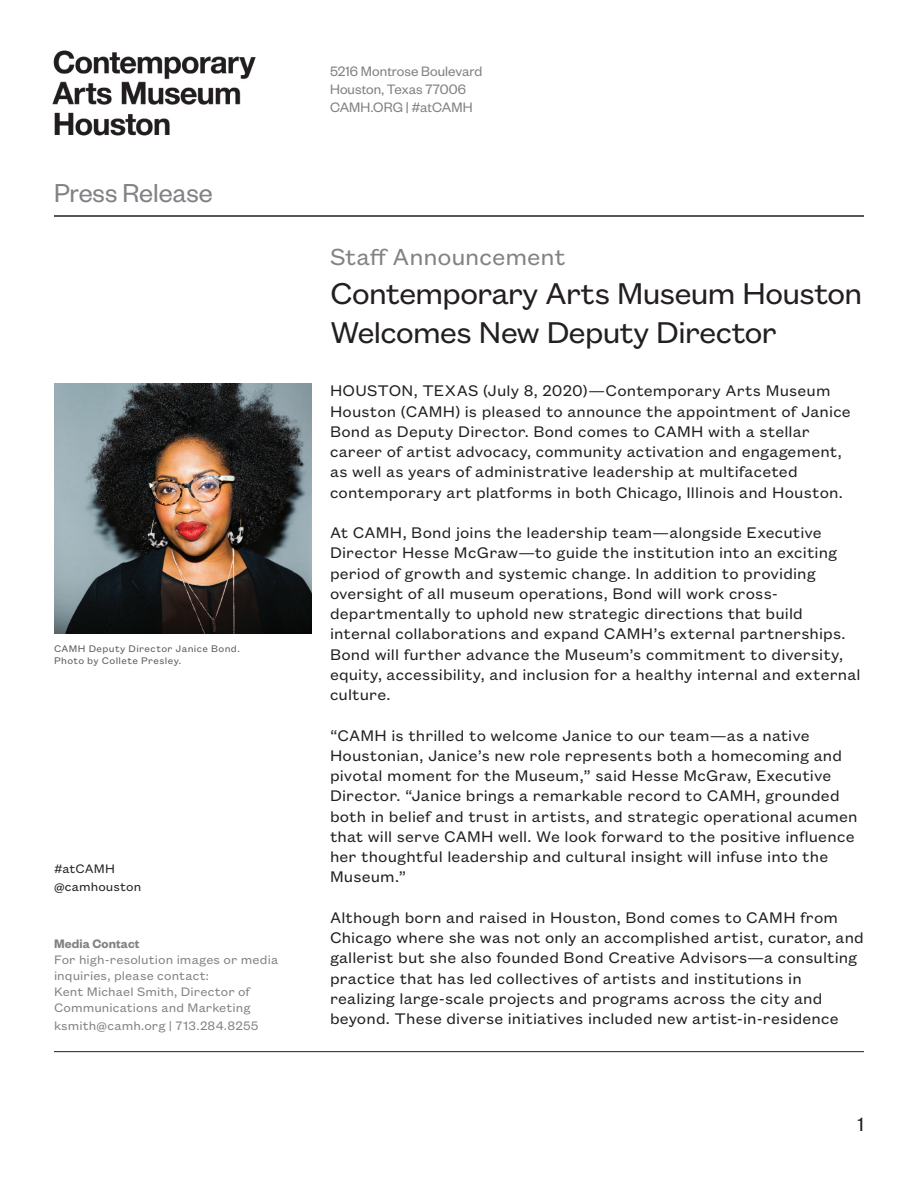
<style>
.page{position:relative;width:918px;height:1188px;background:#fff}
.page>*{position:absolute;margin:0;border:0;box-sizing:border-box;transform-origin:0 0}
.t1{font:33px/39px "Founders Grotesk Text";letter-spacing:-.035em;color:#231f20}
.t2{font:28.5px "Founders Grotesk";letter-spacing:-.005em;color:#808285}
.t3{font:25.5px "Founders Grotesk Text";letter-spacing:-.005em;color:#808285}
.t4{font:21px "Founders Grotesk";color:#231f20}
.t5{font:16.8px/20.2px "Founders Grotesk Text";letter-spacing:.01em;color:#231f20}
.t6{font:15px/18px "Founders Grotesk";letter-spacing:.005em;color:#808285}
.t7{font:13.5px/16.2px "Founders Grotesk Text";letter-spacing:.005em;color:#808285}
.t8{font:13.5px/18px "Founders Grotesk Text";letter-spacing:.01em;color:#231f20}
.t9{font:600 13.5px "Founders Grotesk";letter-spacing:.01em;color:#808285}
.t10{font:10.5px/12px "Founders Grotesk Text";letter-spacing:.035em;color:#57585a}
</style>
<div class="page">
<img style="left:52px;top:50px;width:204px;height:85px">
<hr style="left:54px;top:1051px;width:810px;height:1px;background:#231f20">
<hr style="left:54px;top:216px;width:810px;height:1px;background:#231f20">
<img style="left:54px;top:384px;width:258px;height:250px">
<h2 class="t2" style="left:54px;top:176px;width:160px">Press Release</h2>
<p class="t10" style="left:54px;top:642px;width:187px">CAMH Deputy Director Janice Bond.<br>Photo by Collete Presley.</p>
<p class="t8" style="left:54px;top:859px;width:89px">#atCAMH @camhouston</p>
<p class="t9" style="left:54px;top:935px;width:87px">Media Contact</p>
<p class="t7" style="left:54px;top:950px;width:226px">For high-resolution images or media inquiries, please contact:<br>Kent Michael Smith, Director of<br>Communications and Marketing</p>
<p class="t7" style="left:54px;top:1017px;width:206px">ksmith@camh.org | 713.284.8255</p>
<p class="t6" style="left:330px;top:61px;width:154px">5216 Montrose Boulevard<br>Houston, Texas 77006<br>CAMH.ORG | #atCAMH</p>
<h3 class="t3" style="left:330px;top:239px;width:237px">Staff Announcement</h3>
<h1 class="t1" style="left:330px;top:271px;width:534px">Contemporary Arts Museum Houston<br>Welcomes New Deputy Director</h1>
<p class="t5" style="left:330px;top:380px;width:522px">HOUSTON, TEXAS (July 8, 2020)—Contemporary Arts Museum Houston (CAMH) is pleased to announce the appointment of Janice Bond as Deputy Director. Bond comes to CAMH with a stellar career of artist advocacy, community activation and engagement, as well as years of administrative leadership at multifaceted contemporary art platforms in both Chicago, Illinois and Houston.</p>
<p class="t5" style="left:330px;top:521px;width:532px">At CAMH, Bond joins the leadership team—alongside Executive Director Hesse McGraw—to guide the institution into an exciting period of growth and systemic change. In addition to providing oversight of all museum operations, Bond will work cross&shy;departmentally to uphold new strategic directions that build internal collaborations and expand CAMH’s external partnerships.<br>Bond will further advance the Museum’s commitment to diversity, equity, accessibility, and inclusion for a healthy internal and external culture.</p>
<p class="t5" style="left:330px;top:724px;width:529px">“CAMH is thrilled to welcome Janice to our team—as a native Houstonian, Janice’s new role represents both a homecoming and pivotal moment for the Museum,” said Hesse McGraw, Executive Director. “Janice brings a remarkable record to CAMH, grounded both in belief and trust in artists, and strategic operational acumen that will serve CAMH well. We look forward to the positive influence her thoughtful leadership and cultural insight will infuse into the Museum.”</p>
<p class="t5" style="left:330px;top:906px;width:535px">Although born and raised in Houston, Bond comes to CAMH from Chicago where she was not only an accomplished artist, curator, and gallerist but she also founded Bond Creative Advisors—a consulting practice that has led collectives of artists and institutions in realizing large-scale projects and programs across the city and beyond. These diverse initiatives included new artist-in-residence</p>
<p class="t4" style="left:858px;top:1111px;width:8px">1</p>
</div>
